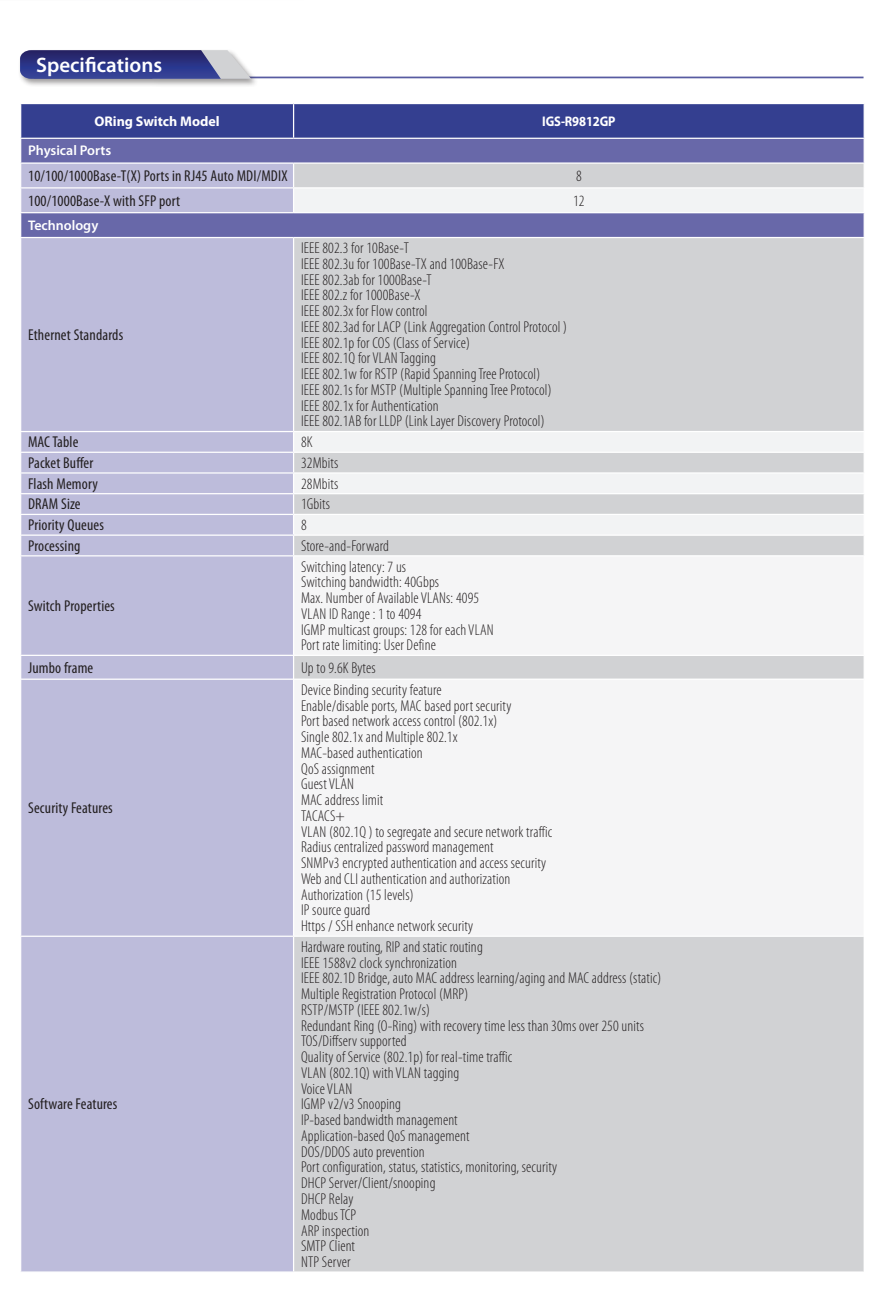
<style>
.page{position:relative;width:890px;height:1305px;background:#fff}
.page>*{position:absolute;margin:0;border:0;box-sizing:border-box;transform-origin:0 0}
.t1{font:600 21px "Myriad Pro";color:#fff}
.表格_B_左{font:300 condensed 15.75px "Myriad Pro";letter-spacing:.01em;color:#231f20}
.表格_B_左-2{font:condensed 15.75px "Myriad Pro";letter-spacing:.01em;color:#231f20}
.表格_B_中{font:300 condensed 15.75px "Myriad Pro";color:#231f20}
.表格_B_左粗{font:600 14px "Myriad Pro";color:#fff}
.表格_B_居中{font:700 14px "Myriad Pro";color:#fff}
.表格_W_居中{font:700 14px "Myriad Pro";letter-spacing:-.01em;color:#fff;scale:.9 1}
</style>
<div class="page">
<div style="left:21px;top:238px;width:272px;height:440px;background:#bdbcdb"></div>
<div style="left:294px;top:238px;width:569px;height:440px;background:#d1d2d4"></div>
<svg style="left:294px;top:432px;width:569px;height:102px;fill:#f2f3f4"></svg>
<div style="left:294px;top:556px;width:570px;height:99px;background:#f5f5f6"></div>
<hr style="left:294px;top:514px;width:571px;height:1px;background:#fff">
<hr style="left:294px;top:534px;width:571px;height:2px;background:#fff">
<svg style="left:20px;top:104px;width:844px;height:133px;background:#878ab9"></svg>
<hr style="left:294px;top:212px;width:571px;height:1px;background:#fff">
<hr style="left:863px;top:213px;width:2px;height:24px;background:#fff">
<hr style="left:20px;top:431px;width:274px;height:1px;background:#fff">
<hr style="left:294px;top:431px;width:571px;height:1px;background:#fff">
<hr style="left:294px;top:451px;width:571px;height:2px;background:#fff">
<svg style="left:863px;top:453px;width:1px;height:19px"></svg>
<hr style="left:294px;top:472px;width:571px;height:1px;background:#fff">
<hr style="left:294px;top:493px;width:571px;height:1px;background:#fff">
<svg style="left:21px;top:432px;width:273px;height:123px;background:#c0bfdd"></svg>
<svg style="left:863px;top:536px;width:1px;height:19px"></svg>
<hr style="left:20px;top:555px;width:274px;height:1px;background:#fff">
<hr style="left:294px;top:555px;width:571px;height:1px;background:#fff">
<hr style="left:863px;top:556px;width:2px;height:99px;background:#fff">
<hr style="left:20px;top:655px;width:274px;height:1px;background:#fff">
<hr style="left:294px;top:655px;width:571px;height:1px;background:#fff">
<hr style="left:34px;top:77px;width:829px;height:1px;background:#575ba1">
<div style="left:18px;top:48px;width:241px;height:40px;background:#231f20;opacity:.45"></div>
<svg style="left:20px;top:50px;width:231px;height:29px;background:#4d5393"></svg>
<div style="left:21px;top:680px;width:272px;height:591px;background:#bdbcdb"></div>
<div style="left:294px;top:679px;width:570px;height:257px;background:#f5f5f6"></div>
<div style="left:294px;top:936px;width:570px;height:336px;background:#d1d2d4"></div>
<hr style="left:294px;top:678px;width:571px;height:2px;background:#fff">
<hr style="left:863px;top:680px;width:2px;height:255px;background:#fff">
<hr style="left:294px;top:935px;width:571px;height:2px;background:#fff">
<hr style="left:863px;top:937px;width:2px;height:334px;background:#fff">
<hr style="left:294px;top:1271px;width:571px;height:1px;background:#fff">
<hr style="left:20px;top:935px;width:274px;height:2px;background:#fff">
<p class="t1" style="left:36px;top:51px;width:127px">Specifications</p>
<p class="表格_B_居中" style="left:94px;top:112px;width:127px">ORing Switch Model</p>
<p class="表格_W_居中" style="left:542px;top:112px;width:83px">IGS-R9812GP</p>
<p class="表格_B_左粗" style="left:28px;top:142px;width:85px">Physical Ports</p>
<p class="表格_B_左-2" style="left:28px;top:166px;width:261px">10/100/1000Base-T(X) Ports in RJ45 Auto MDI/MDIX</p>
<p class="表格_B_中" style="left:576px;top:167px;width:7px">8</p>
<p class="表格_B_左-2" style="left:28px;top:191px;width:154px">100/1000Base-X with SFP port</p>
<p class="表格_B_中" style="left:573px;top:192px;width:13px">12</p>
<p class="表格_B_左粗" style="left:28px;top:216px;width:72px">Technology</p>
<p class="表格_B_左-2" style="left:28px;top:325px;width:97px">Ethernet Standards</p>
<p class="表格_B_左" style="left:301px;top:240px;width:109px">IEEE 802.3 for 10Base-T</p>
<p class="表格_B_左" style="left:301px;top:255px;width:205px">IEEE 802.3u for 100Base-TX and 100Base-FX</p>
<p class="表格_B_左" style="left:301px;top:271px;width:132px">IEEE 802.3ab for 1000Base-T</p>
<p class="表格_B_左" style="left:301px;top:287px;width:121px">IEEE 802.z for 1000Base-X</p>
<p class="表格_B_左" style="left:301px;top:303px;width:128px">IEEE 802.3x for Flow control</p>
<p class="表格_B_左" style="left:301px;top:318px;width:268px">IEEE 802.3ad for LACP (Link Aggregation Control Protocol )</p>
<p class="表格_B_左" style="left:301px;top:334px;width:170px">IEEE 802.1p for COS (Class of Service)</p>
<p class="表格_B_左" style="left:301px;top:350px;width:136px">IEEE 802.1Q for VLAN Tagging</p>
<p class="表格_B_左" style="left:301px;top:366px;width:241px">IEEE 802.1w for RSTP (Rapid Spanning Tree Protocol)</p>
<p class="表格_B_左" style="left:301px;top:381px;width:252px">IEEE 802.1s for MSTP (Multiple Spanning Tree Protocol)</p>
<p class="表格_B_左" style="left:301px;top:397px;width:139px">IEEE 802.1x for Authentication</p>
<p class="表格_B_左" style="left:301px;top:413px;width:245px">IEEE 802.1AB for LLDP (Link Layer Discovery Protocol)</p>
<p class="表格_B_左-2" style="left:28px;top:432px;width:52px">MAC Table</p>
<p class="表格_B_左" style="left:301px;top:433px;width:13px">8K</p>
<p class="表格_B_左-2" style="left:28px;top:453px;width:67px">Packet Buffer</p>
<p class="表格_B_左" style="left:301px;top:454px;width:39px">32Mbits</p>
<p class="表格_B_左-2" style="left:28px;top:474px;width:71px">Flash Memory</p>
<p class="表格_B_左" style="left:301px;top:475px;width:39px">28Mbits</p>
<p class="表格_B_左-2" style="left:28px;top:494px;width:54px">DRAM Size</p>
<p class="表格_B_左" style="left:301px;top:496px;width:31px">1Gbits</p>
<p class="表格_B_左-2" style="left:28px;top:515px;width:77px">Priority Queues</p>
<p class="表格_B_左" style="left:301px;top:516px;width:7px">8</p>
<p class="表格_B_左-2" style="left:28px;top:536px;width:54px">Processing</p>
<p class="表格_B_左" style="left:301px;top:537px;width:89px">Store-and-Forward</p>
<p class="表格_B_左-2" style="left:28px;top:596px;width:88px">Switch Properties</p>
<p class="表格_B_左" style="left:301px;top:558px;width:107px">Switching latency: 7 us</p>
<p class="表格_B_左" style="left:301px;top:573px;width:140px">Switching bandwidth: 40Gbps</p>
<p class="表格_B_左" style="left:301px;top:589px;width:180px">Max. Number of Available VLANs: 4095</p>
<p class="表格_B_左" style="left:301px;top:605px;width:122px">VLAN ID Range : 1 to 4094</p>
<p class="表格_B_左" style="left:301px;top:621px;width:194px">IGMP multicast groups: 128 for each VLAN</p>
<p class="表格_B_左" style="left:301px;top:636px;width:136px">Port rate limiting: User Define</p>
<p class="表格_B_左-2" style="left:28px;top:658px;width:67px">Jumbo frame</p>
<p class="表格_B_左" style="left:301px;top:659px;width:76px">Up to 9.6K Bytes</p>
<p class="表格_B_左-2" style="left:28px;top:798px;width:86px">Security Features</p>
<p class="表格_B_左-2" style="left:28px;top:1094px;width:91px">Software Features</p>
<p class="表格_B_左" style="left:301px;top:681px;width:142px">Device Binding security feature</p>
<p class="表格_B_左" style="left:301px;top:697px;width:212px">Enable/disable ports, MAC based port security</p>
<p class="表格_B_左" style="left:301px;top:713px;width:198px">Port based network access control (802.1x)</p>
<p class="表格_B_左" style="left:301px;top:728px;width:158px">Single 802.1x and Multiple 802.1x</p>
<p class="表格_B_左" style="left:301px;top:744px;width:123px">MAC-based authentication</p>
<p class="表格_B_左" style="left:301px;top:760px;width:75px">QoS assignment</p>
<p class="表格_B_左" style="left:301px;top:776px;width:55px">Guest VLAN</p>
<p class="表格_B_左" style="left:301px;top:791px;width:84px">MAC address limit</p>
<p class="表格_B_左" style="left:301px;top:807px;width:45px">TACACS+</p>
<p class="表格_B_左" style="left:301px;top:823px;width:253px">VLAN (802.1Q ) to segregate and secure network traffic</p>
<p class="表格_B_左" style="left:301px;top:839px;width:194px">Radius centralized password management</p>
<p class="表格_B_左" style="left:301px;top:854px;width:247px">SNMPv3 encrypted authentication and access security</p>
<p class="表格_B_左" style="left:301px;top:870px;width:211px">Web and CLI authentication and authorization</p>
<p class="表格_B_左" style="left:301px;top:886px;width:114px">Authorization (15 levels)</p>
<p class="表格_B_左" style="left:301px;top:902px;width:71px">IP source guard</p>
<p class="表格_B_左" style="left:301px;top:917px;width:174px">Https / SSH enhance network security</p>
<p class="表格_B_左" style="left:301px;top:938px;width:183px">Hardware routing, RIP and static routing</p>
<p class="表格_B_左" style="left:301px;top:954px;width:157px">IEEE 1588v2 clock synchronization</p>
<p class="表格_B_左" style="left:301px;top:969px;width:362px">IEEE 802.1D Bridge, auto MAC address learning/aging and MAC address (static)</p>
<p class="表格_B_左" style="left:301px;top:985px;width:169px">Multiple Registration Protocol (MRP)</p>
<p class="表格_B_左" style="left:301px;top:1001px;width:131px">RSTP/MSTP (IEEE 802.1w/s)</p>
<p class="表格_B_左" style="left:301px;top:1017px;width:344px">Redundant Ring (O-Ring) with recovery time less than 30ms over 250 units</p>
<p class="表格_B_左" style="left:301px;top:1032px;width:107px">TOS/Diffserv supported</p>
<p class="表格_B_左" style="left:301px;top:1048px;width:213px">Quality of Service (802.1p) for real-time traffic</p>
<p class="表格_B_左" style="left:301px;top:1064px;width:160px">VLAN (802.1Q) with VLAN tagging</p>
<p class="表格_B_左" style="left:301px;top:1080px;width:53px">Voice VLAN</p>
<p class="表格_B_左" style="left:301px;top:1095px;width:101px">IGMP v2/v3 Snooping</p>
<p class="表格_B_左" style="left:301px;top:1111px;width:158px">IP-based bandwidth management</p>
<p class="表格_B_左" style="left:301px;top:1127px;width:170px">Application-based QoS management</p>
<p class="表格_B_左" style="left:301px;top:1143px;width:125px">DOS/DDOS auto prevention</p>
<p class="表格_B_左" style="left:301px;top:1158px;width:258px">Port configuration, status, statistics, monitoring, security</p>
<p class="表格_B_左" style="left:301px;top:1174px;width:136px">DHCP Server/Client/snooping</p>
<p class="表格_B_左" style="left:301px;top:1190px;width:54px">DHCP Relay</p>
<p class="表格_B_左" style="left:301px;top:1206px;width:57px">Modbus TCP</p>
<p class="表格_B_左" style="left:301px;top:1221px;width:70px">ARP inspection</p>
<p class="表格_B_左" style="left:301px;top:1237px;width:56px">SMTP Client</p>
<p class="表格_B_左" style="left:301px;top:1253px;width:51px">NTP Server</p>
</div>
